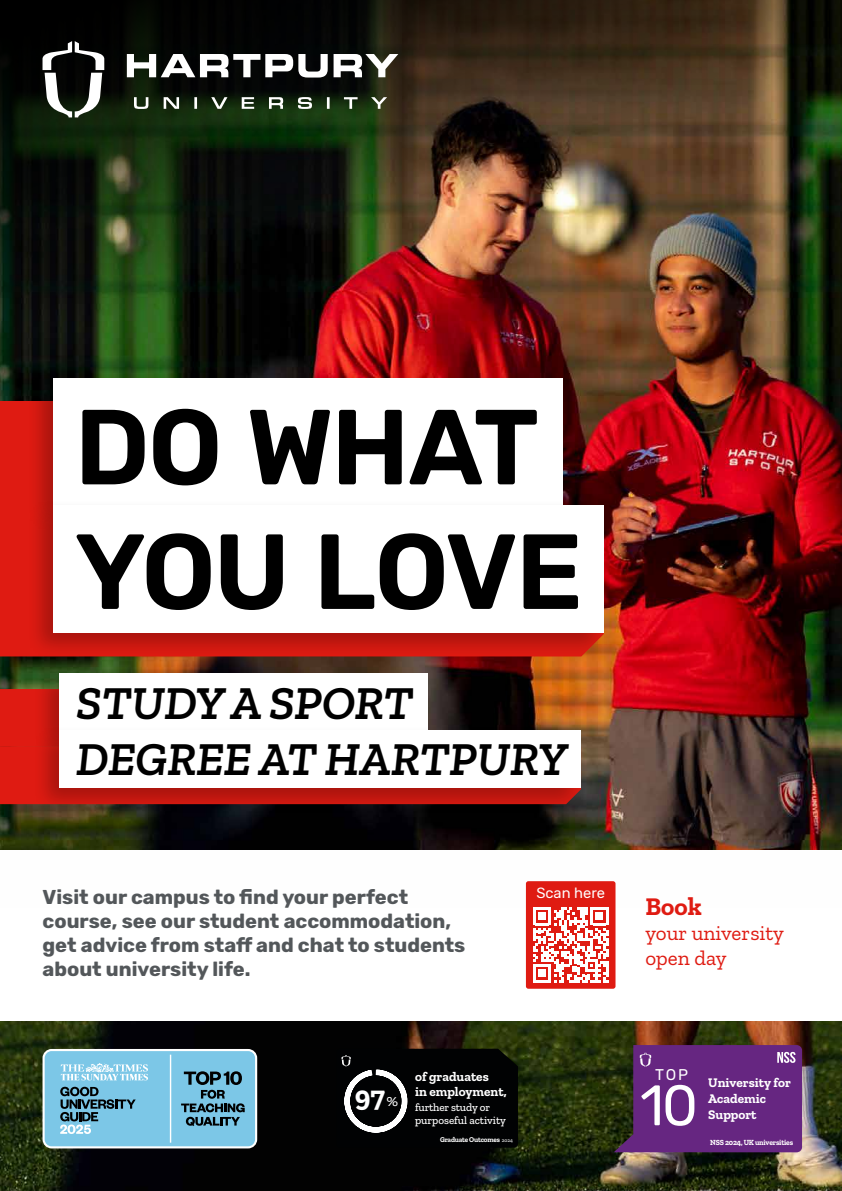
<style>
.page{position:relative;width:842px;height:1191px;background:#fff}
.page>*{position:absolute;margin:0;border:0;box-sizing:border-box;transform-origin:0 0}
.t1{font:600 106.4px/124.5px "Rubik";letter-spacing:-.025em;color:#000}
.t2{font:57px "Rubik";color:#fff}
.t3{font:italic 600 48px/55.5px "Zilla Slab";color:#000}
.t4{font:700 29.4px "Zilla Slab";color:#fff}
.t5{font:700 25.3px "Zilla Slab";color:#df1b12}
.t6{font:21.1px/25.3px "Zilla Slab";color:#df1b12}
.t7{font:700 20px/24px "Rubik";color:#53575a}
.t8{font:15.5px "Rubik";color:#fff}
.t9{font:14.7px "Rubik";color:#fff}
.t10{font:700 13.3px/15.9px "Zilla Slab";color:#fff}
.t11{font:700 13.2px "Zilla Slab";color:#fff}
.t12{font:500 11.1px/13px "Zilla Slab";letter-spacing:-.005em;color:#fff}
.t13{font:700 7.9px "Zilla Slab";letter-spacing:-.025em;color:#fff;scale:.96 1}
.t14{font:700 7.4px "Zilla Slab";letter-spacing:-.025em;color:#fff;scale:.96 1}
.s1{font-weight:400;font-size:17.1px}
.s2{font-weight:500;font-size:5.1px}
</style>
<div class="page">
<img style="left:0;top:1021px;width:842px;height:170px">
<img style="left:0;top:0;width:842px;height:907px">
<svg style="left:43px;top:41px;width:61px;height:76px"></svg>
<svg style="left:127px;top:54px;width:271px;height:55px"></svg>
<div style="left:526px;top:881px;width:89px;height:107px;background:#df1b12;border-radius:3px"></div>
<svg style="left:533px;top:907px;width:75px;height:75px"></svg>
<div style="left:0;top:401px;width:542px;height:128px;background:#df1b12"></div>
<div style="left:0;top:529px;width:27px;height:127px;background:#df1b12"></div>
<div style="left:27px;top:372px;width:542px;height:160px;background:#000;opacity:.25"></div>
<div style="left:53px;top:378px;width:510px;height:128px;background:#fff"></div>
<div style="left:27px;top:499px;width:583px;height:160px;background:#000;opacity:.25"></div>
<div style="left:53px;top:505px;width:551px;height:128px;background:#fff"></div>
<div style="left:33px;top:667px;width:401px;height:90px;background:#000;opacity:.25"></div>
<div style="left:60px;top:673px;width:368px;height:57px;background:#fff"></div>
<svg style="left:336px;top:1048px;width:182px;height:99px;background:#101112"></svg>
<svg style="left:43px;top:1049px;width:214px;height:99px;background:#7cb9d3"></svg>
<svg style="left:0;top:689px;width:581px;height:115px"></svg>
<div style="left:33px;top:724px;width:554px;height:90px;background:#000;opacity:.25"></div>
<div style="left:60px;top:730px;width:521px;height:58px;background:#fff"></div>
<svg style="left:614px;top:1045px;width:188px;height:107px;background:#612876"></svg>
<h1 class="t1" style="left:75px;top:388px;width:510px">DO WHAT<br>YOU LOVE</h1>
<h3 class="t3" style="left:76px;top:675px;width:493px">STUDY A SPORT<br>DEGREE AT HARTPURY</h3>
<p class="t9" style="left:536px;top:885px;width:70px">Scan here</p>
<p class="t7" style="left:43px;top:885px;width:424px">Visit our campus to find your perfect course, see our student accommodation, get advice from staff and chat to students about university life.</p>
<p class="t5" style="left:645px;top:892px;width:58px">Book</p>
<p class="t6" style="left:645px;top:920px;width:140px">your university open day</p>
<h3 class="t4" style="left:355px;top:1085px;width:45px">97<span class="s1">%</span></h3>
<p class="t11" style="left:415px;top:1071px;width:75px">of graduates</p>
<p class="t11" style="left:415px;top:1087px;width:93px">in employment,</p>
<p class="t12" style="left:415px;top:1101px;width:92px">further study or purposeful activity</p>
<p class="t14" style="left:440px;top:1137px;width:77px">Graduate Outcomes <span class="s2">2024</span></p>
<p class="t8" style="left:655px;top:1065px;width:35px">TOP</p>
<h2 class="t2" style="left:640px;top:1073px;width:59px">10</h2>
<p class="t10" style="left:708px;top:1076px;width:84px">University for<br>Academic</p>
<p class="t10" style="left:708px;top:1107px;width:50px">Support</p>
<p class="t13" style="left:710px;top:1139px;width:88px">NSS 2024, UK universities</p>
</div>
